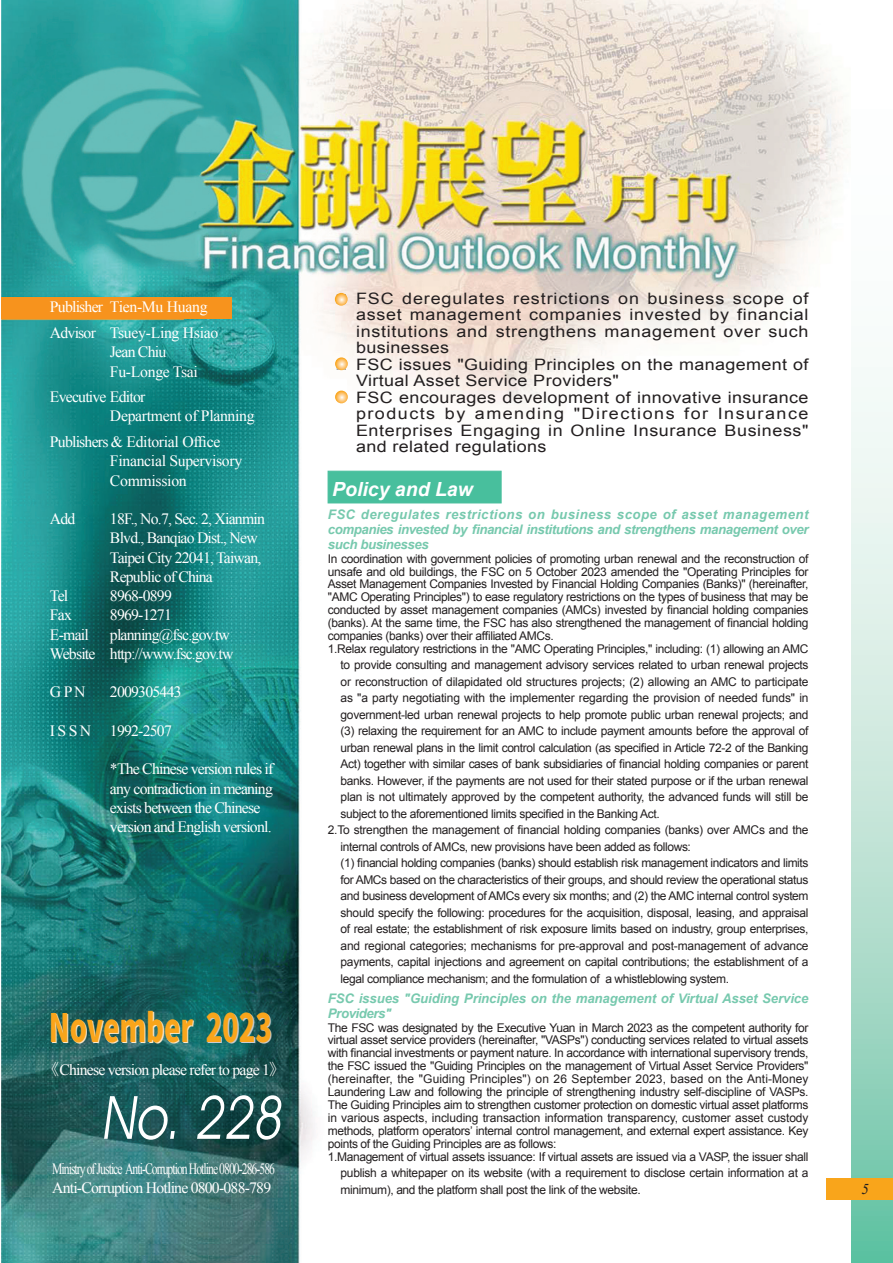
<style>
.page{position:relative;width:893px;height:1263px;background:#fff}
.page>*{position:absolute;margin:0;border:0;box-sizing:border-box;transform-origin:0 0}
.t1{font:60px "Avant Garde IT Cby BT";color:#fff;scale:.86 1}
.t2{font:900 39px "Noto Sans CJ Ktc";color:#f9a51b;scale:.7 1}
.t3{font:italic 700 19.5px "Arial";color:#fff}
.t4{font:15.75px/16.5px "Arial";letter-spacing:.035em;color:#231f20;scale:1.14 1}
.t5{font:15.75px/19.2px "Times New Roman";letter-spacing:-.05em;color:#fff}
.t6{font:15.75px/19.2px "Times New Roman";letter-spacing:-.02em;color:#fff}
.t7{font:15.75px/19.2px "Times New Roman";letter-spacing:-.08em;color:#fff;scale:.74 1}
.t8{font:italic 15px "Times New Roman";color:#231f20}
.t9{font:italic 700 13.2px/15px "Arial";letter-spacing:-.01em;color:#77c9ae;text-align:justify}
.t10{font:12px/12.9px "Arial";letter-spacing:-.03em;color:#231f20}
.t11{font:12px "Arial";letter-spacing:-.01em;color:#231f20}
.s1{font-family:"Noto Sans CJ Ktc";font-weight:300}
</style>
<div class="page">
<img style="left:1px;top:0;width:850px;height:1263px">
<svg style="left:851px;top:367px;width:42px;height:896px;background:#bde3d5"></svg>
<div style="left:826px;top:1178px;width:67px;height:21px;background:#f9a51b"></div>
<div style="left:1px;top:297px;width:231px;height:22px;background:#f7931d"></div>
<div style="left:328px;top:471px;width:173px;height:32px;background:#48bf9d"></div>
<svg style="left:335px;top:391px;width:13px;height:12px"></svg>
<svg style="left:335px;top:293px;width:13px;height:13px"></svg>
<svg style="left:335px;top:357px;width:13px;height:13px"></svg>
<h3 class="t6" style="left:50px;top:294px;width:170px;line-height:25.7px">Publisher Tien-Mu Huang<br>Advisor Tsuey-Ling Hsiao</h3>
<h3 class="t5" style="left:110px;top:342px;width:90px">Jean Chiu<br>Fu-Longe Tsai</h3>
<h3 class="t6" style="left:110px;top:387px;width:146px;text-indent:-60px">Evecutive Editor<br>Department of Planning</h3>
<h3 class="t6" style="left:110px;top:432px;width:134px;text-indent:-60px">Publishers &amp; Editorial Office<br>Financial Supervisory<br>Commission</h3>
<h3 class="t5" style="left:50px;top:509px;width:27px">Add</h3>
<h3 class="t5" style="left:110px;top:509px;width:157px">18F., No.7, Sec. 2, Xianmin<br>Blvd., Banqiao Dist., New<br>Taipei City 22041, Taiwan,<br>Republic of China</h3>
<h3 class="t5" style="left:50px;top:586px;width:20px">Tel</h3>
<h3 class="t5" style="left:110px;top:586px;width:63px">8968-0899</h3>
<h3 class="t5" style="left:50px;top:605px;width:24px">Fax</h3>
<h3 class="t5" style="left:110px;top:605px;width:63px">8969-1271</h3>
<h3 class="t5" style="left:50px;top:624px;width:40px">E-mail</h3>
<h3 class="t5" style="left:50px;top:624px;width:185px;text-align:right">planning@fsc.gov.tw<br>Website http://www.fsc.gov.tw</h3>
<h3 class="t5" style="left:50px;top:682px;width:37px">G P N</h3>
<h3 class="t5" style="left:110px;top:682px;width:73px">2009305443</h3>
<h3 class="t5" style="left:50px;top:721px;width:123px">I S S N 1992-2507</h3>
<h3 class="t5" style="left:110px;top:759px;width:165px">*The Chinese version rules if any contradiction in meaning exists between the Chinese version and English versionl.</h3>
<h2 class="t2" style="left:49px;top:1006px;width:320px">November 2023</h2>
<h3 class="t5" style="left:43px;top:1059px;width:243px"><span class="s1">《</span>Chinese version please refer to page 1<span class="s1">》</span></h3>
<h1 class="t1" style="left:101px;top:1081px;width:223px">No. 228</h1>
<h3 class="t7" style="left:52px;top:1159px;width:303px">Ministry of Justice Anti-Corruption Hotline 0800-286-586<br>Anti-Corruption Hotline 0800-088-789</h3>
<p class="t4" style="left:356px;top:290px;width:398px">FSC deregulates restrictions on business scope of asset management companies invested by financial institutions and strengthens management over such businesses<br>FSC issues "Guiding Principles on the management of Virtual Asset Service Providers"<br>FSC encourages development of innovative insurance products by amending "Directions for Insurance Enterprises Engaging in Online Insurance Business" and related regulations</p>
<h3 class="t3" style="left:332px;top:476px;width:142px">Policy and Law</h3>
<p class="t9" style="left:328px;top:507px;width:482px">FSC deregulates restrictions on business scope of asset management companies invested by financial institutions and strengthens management over such businesses</p>
<p class="t10" style="left:328px;top:552px;width:482px">In coordination with government policies of promoting urban renewal and the reconstruction of unsafe and old buildings, the FSC on 5 October 2023 amended the "Operating Principles for Asset Management Companies Invested by Financial Holding Companies (Banks)" (hereinafter, "AMC Operating Principles") to ease regulatory restrictions on the types of business that may be conducted by asset management companies (AMCs) invested by financial holding companies (banks). At the same time, the FSC has also strengthened the management of financial holding companies (banks) over their affiliated AMCs.<br>1.Relax regulatory restrictions in the "AMC Operating Principles," including: (1) allowing an AMC</p>
<p class="t10" style="left:341px;top:659px;width:469px">to provide consulting and management advisory services related to urban renewal projects</p>
<p class="t10" style="left:341px;top:675px;width:469px">or reconstruction of dilapidated old structures projects; (2) allowing an AMC to participate</p>
<p class="t11" style="left:341px;top:690px;width:469px">as "a party negotiating with the implementer regarding the provision of needed funds" in</p>
<p class="t10" style="left:341px;top:708px;width:469px">government-led urban renewal projects to help promote public urban renewal projects; and</p>
<p class="t10" style="left:341px;top:725px;width:469px">(3) relaxing the requirement for an AMC to include payment amounts before the approval of</p>
<p class="t10" style="left:341px;top:741px;width:469px">urban renewal plans in the limit control calculation (as specified in Article 72-2 of the Banking</p>
<p class="t10" style="left:341px;top:758px;width:469px">Act) together with similar cases of bank subsidiaries of financial holding companies or parent</p>
<p class="t10" style="left:341px;top:774px;width:469px">banks. However, if the payments are not used for their stated purpose or if the urban renewal</p>
<p class="t10" style="left:341px;top:791px;width:469px">plan is not ultimately approved by the competent authority, the advanced funds will still be</p>
<p class="t10" style="left:341px;top:807px;width:321px">subject to the aforementioned limits specified in the Banking Act.</p>
<p class="t10" style="left:328px;top:824px;width:482px">2.To strengthen the management of financial holding companies (banks) over AMCs and the</p>
<p class="t10" style="left:341px;top:840px;width:352px">internal controls of AMCs, new provisions have been added as follows:</p>
<p class="t10" style="left:341px;top:857px;width:469px">(1) financial holding companies (banks) should establish risk management indicators and limits</p>
<p class="t10" style="left:341px;top:873px;width:469px">for AMCs based on the characteristics of their groups, and should review the operational status</p>
<p class="t10" style="left:341px;top:890px;width:469px">and business development of AMCs every six months; and (2) the AMC internal control system</p>
<p class="t10" style="left:341px;top:906px;width:469px">should specify the following: procedures for the acquisition, disposal, leasing, and appraisal</p>
<p class="t10" style="left:341px;top:923px;width:469px">of real estate; the establishment of risk exposure limits based on industry, group enterprises,</p>
<p class="t10" style="left:341px;top:939px;width:469px">and regional categories; mechanisms for pre-approval and post-management of advance</p>
<p class="t10" style="left:341px;top:956px;width:469px">payments, capital injections and agreement on capital contributions; the establishment of a</p>
<p class="t10" style="left:341px;top:972px;width:390px">legal compliance mechanism; and the formulation of a whistleblowing system.</p>
<p class="t9" style="left:328px;top:991px;width:482px">FSC issues "Guiding Principles on the management of Virtual Asset Service<br>Providers"</p>
<p class="t10" style="left:328px;top:1021px;width:482px">The FSC was designated by the Executive Yuan in March 2023 as the competent authority for virtual asset service providers (hereinafter, "VASPs") conducting services related to virtual assets with financial investments or payment nature. In accordance with international supervisory trends, the FSC issued the "Guiding Principles on the management of Virtual Asset Service Providers" (hereinafter, the "Guiding Principles") on 26 September 2023, based on the Anti-Money Laundering Law and following the principle of strengthening industry self-discipline of VASPs.<br>The Guiding Principles aim to strengthen customer protection on domestic virtual asset platforms in various aspects, including transaction information transparency, customer asset custody methods, platform operators’ internal control management, and external expert assistance. Key points of the Guiding Principles are as follows:<br>1.Management of virtual assets issuance: If virtual assets are issued via a VASP, the issuer shall</p>
<p class="t10" style="left:341px;top:1165px;width:469px;line-height:16.5px">publish a whitepaper on its website (with a requirement to disclose certain information at a minimum), and the platform shall post the link of the website.</p>
<p class="t8" style="left:861px;top:1179px;width:9px">5</p>
</div>
